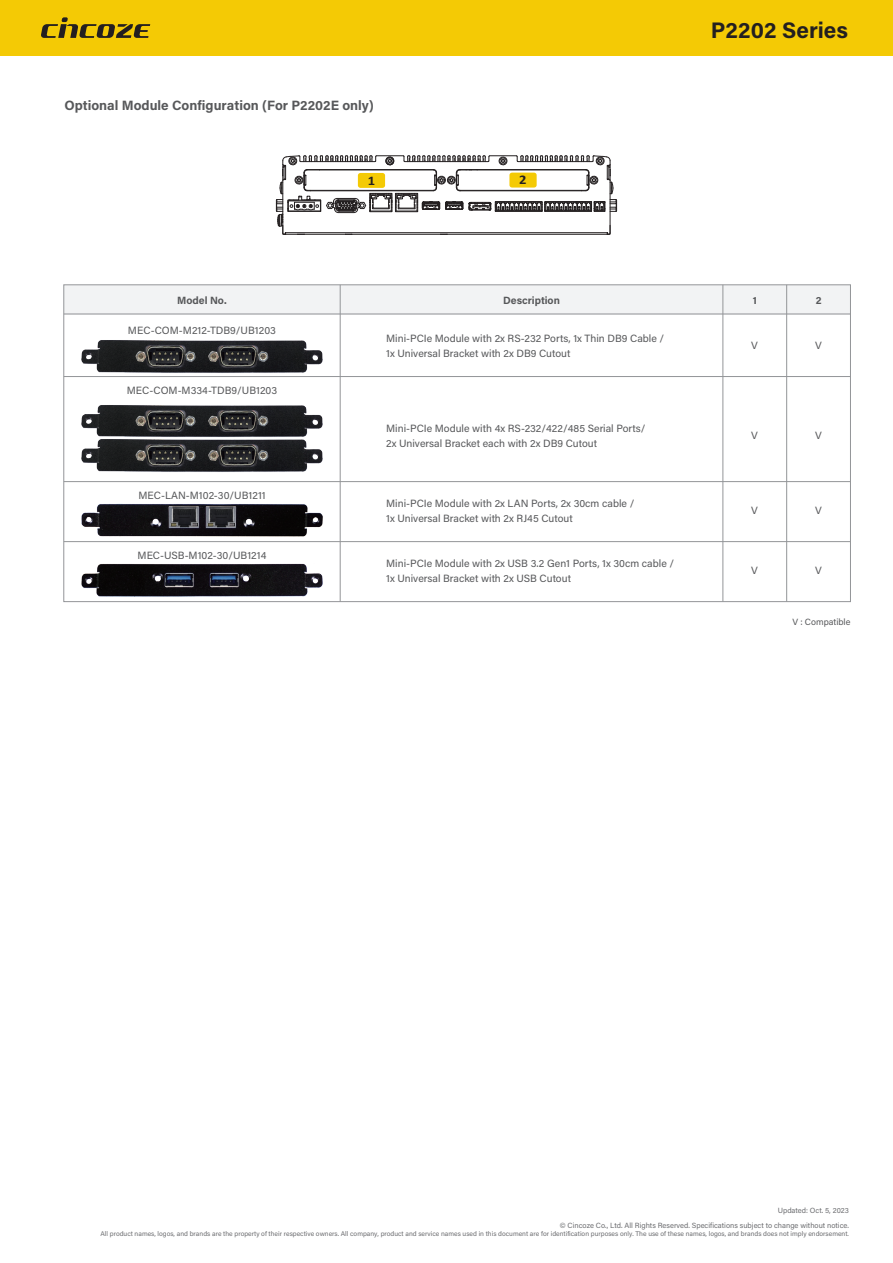
<style>
.page{position:relative;width:893px;height:1263px;background:#fff}
.page>*{position:absolute;margin:0;border:0;box-sizing:border-box;transform-origin:0 0}
.t1{font:700 22.5px "Acumin Pro";letter-spacing:.005em;color:#231f20}
.t2{font:700 13.5px "Acumin Pro";color:#57585a}
.t3{font:700 13.2px "Calibri";color:#231f20;scale:1.1 1}
.t4{font:10.5px/15px "Acumin Pro";color:#57585a}
.t5{font:700 10.5px "Acumin Pro";color:#57585a}
.t6{font:9px "Acumin Pro";color:#57585a}
.t7{font:7.5px "Acumin Pro";color:#6c6d70}
.t8{font:6.75px "Acumin Pro";color:#6c6d70}
</style>
<div class="page">
<div style="left:0;top:0;width:893px;height:55px;background:#f4ca05"></div>
<svg style="left:41px;top:17px;width:109px;height:21px"></svg>
<div style="left:64px;top:285px;width:786px;height:30px;background:#f2f3f4"></div>
<img style="left:81px;top:340px;width:242px;height:33px">
<img style="left:81px;top:405px;width:242px;height:32px">
<img style="left:81px;top:439px;width:242px;height:33px">
<img style="left:78px;top:503px;width:247px;height:40px">
<hr style="left:64px;top:376px;width:786px;height:1px;background:#939598">
<hr style="left:64px;top:481px;width:786px;height:1px;background:#939598">
<hr style="left:64px;top:541px;width:786px;height:1px;background:#939598">
<hr style="left:64px;top:314px;width:786px;height:1px;background:#939598">
<hr style="left:786px;top:285px;width:1px;height:317px;background:#939598">
<hr style="left:723px;top:285px;width:1px;height:317px;background:#939598">
<hr style="left:340px;top:285px;width:1px;height:317px;background:#939598">
<img style="left:80px;top:563px;width:244px;height:40px">
<svg style="left:276px;top:155px;width:341px;height:80px"></svg>
<div style="left:358px;top:173px;width:27px;height:15px;background:#f4ca05;border-radius:3px"></div>
<div style="left:509px;top:173px;width:28px;height:15px;background:#f4ca05;border-radius:3px"></div>
<p class="t2" style="left:64px;top:95px;width:311px">Optional Module Configuration (For P2202E only)</p>
<p class="t3" style="left:368px;top:171px;width:8px">1</p>
<p class="t3" style="left:519px;top:171px;width:8px">2</p>
<h1 class="t1" style="left:711px;top:14px;width:139px">P2202 Series</h1>
<p class="t5" style="left:177px;top:293px;width:51px">Model No.</p>
<p class="t5" style="left:503px;top:293px;width:58px">Description</p>
<p class="t4" style="left:128px;top:323px;width:149px">MEC-COM-M212-TDB9/UB1203</p>
<p class="t4" style="left:127px;top:383px;width:152px">MEC-COM-M334-TDB9/UB1203</p>
<p class="t4" style="left:138px;top:488px;width:129px">MEC-LAN-M102-30/UB1211</p>
<p class="t4" style="left:138px;top:548px;width:130px">MEC-USB-M102-30/UB1214</p>
<p class="t4" style="left:386px;top:330px;width:279px">Mini-PCIe Module with 2x RS-232 Ports, 1x Thin DB9 Cable /<br>1x Universal Bracket with 2x DB9 Cutout</p>
<p class="t4" style="left:386px;top:420px;width:261px">Mini-PCIe Module with 4x RS-232/422/485 Serial Ports/<br>2x Universal Bracket each with 2x DB9 Cutout</p>
<p class="t4" style="left:386px;top:495px;width:250px">Mini-PCIe Module with 2x LAN Ports, 2x 30cm cable /<br>1x Universal Bracket with 2x RJ45 Cutout</p>
<p class="t4" style="left:386px;top:555px;width:289px">Mini-PCIe Module with 2x USB 3.2 Gen1 Ports, 1x 30cm cable /<br>1x Universal Bracket with 2x USB Cutout</p>
<p class="t5" style="left:753px;top:293px;width:6px">1</p>
<p class="t5" style="left:816px;top:293px;width:7px">2</p>
<p class="t4" style="left:751px;top:338px;width:8px">V</p>
<p class="t4" style="left:815px;top:338px;width:8px">V</p>
<p class="t4" style="left:751px;top:428px;width:8px">V</p>
<p class="t4" style="left:815px;top:428px;width:8px">V</p>
<p class="t4" style="left:751px;top:503px;width:8px">V</p>
<p class="t4" style="left:815px;top:503px;width:8px">V</p>
<p class="t4" style="left:751px;top:563px;width:8px">V</p>
<p class="t4" style="left:815px;top:563px;width:8px">V</p>
<p class="t6" style="left:792px;top:615px;width:60px">V : Compatible</p>
<p class="t7" style="left:778px;top:1205px;width:73px">Updated: Oct. 5, 2023</p>
<p class="t7" style="left:560px;top:1220px;width:291px">© Cincoze Co., Ltd. All Rights Reserved. Specifications subject to change without notice.</p>
<p class="t8" style="left:100px;top:1229px;width:750px">All product names, logos, and brands are the property of their respective owners. All company, product and service names used in this document are for identification purposes only. The use of these names, logos, and brands does not imply endorsement.</p>
</div>
